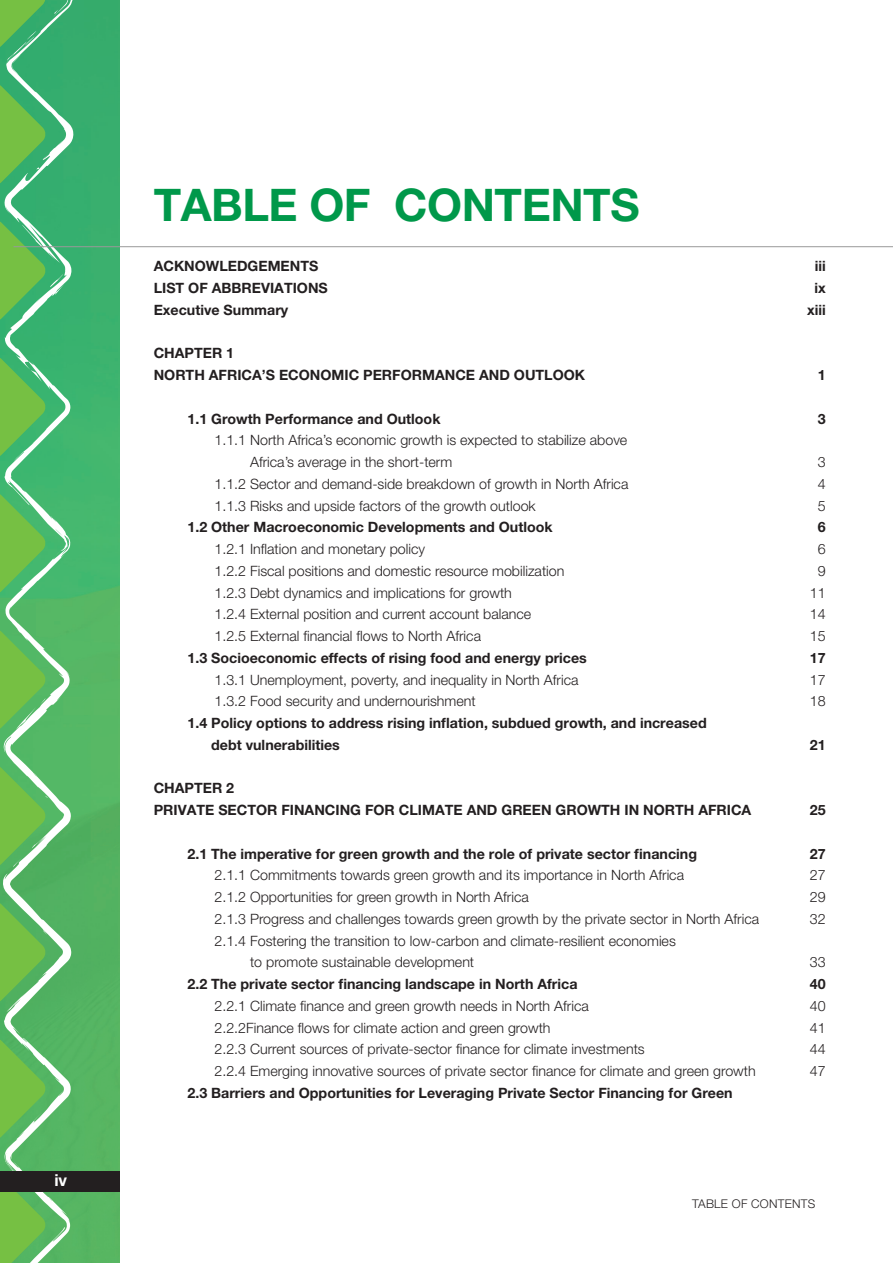
<style>
.page{position:relative;width:893px;height:1263px;background:#fff}
.page>*{position:absolute;margin:0;border:0;box-sizing:border-box;transform-origin:0 0}
.TOC_number{font:700 45px "Helvetica Neue LT Pro";letter-spacing:-.01em;color:#00984a}
.t1{font:700 16.5px "Helvetica Neue LT Pro";color:#fff}
.t2{font:300 14.25px "Helvetica Neue LT Pro";color:#231f20}
.tABLESSS{font:700 14.25px "Helvetica Neue LT Pro";color:#231f20}
.TOC_number-2{font:300 12px "Helvetica Neue LT Pro";letter-spacing:.02em;color:#231f20}
</style>
<div class="page">
<img style="left:1px;top:0;width:118px;height:1262px">
<svg style="left:0;top:494px;width:3px;height:98px"></svg>
<svg style="left:0;top:1039px;width:3px;height:99px"></svg>
<svg style="left:0;top:1169px;width:3px;height:94px"></svg>
<svg style="left:0;top:358px;width:3px;height:98px"></svg>
<svg style="left:3px;top:0;width:71px;height:1263px;background:#61bd74"></svg>
<svg style="left:55px;top:541px;width:13px;height:15px"></svg>
<svg style="left:0;top:903px;width:47px;height:98px;background:#76c061"></svg>
<svg style="left:54px;top:9px;width:4px;height:5px"></svg>
<svg style="left:0;top:0;width:45px;height:47px;background:#5cb85b"></svg>
<svg style="left:0;top:85px;width:48px;height:98px;background:#60bb60"></svg>
<svg style="left:0;top:221px;width:65px;height:99px;background:#61bd6c"></svg>
<svg style="left:0;top:630px;width:46px;height:99px;background:#76c362"></svg>
<svg style="left:0;top:763px;width:48px;height:105px;background:#76c265"></svg>
<div style="left:0;top:1171px;width:120px;height:20px;background:#231f20"></div>
<hr style="left:14px;top:246px;width:879px;height:1px;background:#999">
<p class="t1" style="left:54px;top:1170px;width:14px">iv</p>
<p class="TOC_number" style="left:154px;top:177px;width:487px">TABLE OF CONTENTS</p>
<p class="tABLESSS" style="left:154px;top:257px;width:166px">ACKNOWLEDGEMENTS</p>
<p class="tABLESSS" style="left:815px;top:257px;width:13px">iii</p>
<p class="tABLESSS" style="left:154px;top:279px;width:176px">LIST OF ABBREVIATIONS</p>
<p class="tABLESSS" style="left:814px;top:279px;width:13px">ix</p>
<p class="tABLESSS" style="left:154px;top:301px;width:136px">Executive Summary</p>
<p class="tABLESSS" style="left:807px;top:301px;width:20px">xiii</p>
<p class="tABLESSS" style="left:154px;top:344px;width:82px">CHAPTER 1</p>
<p class="tABLESSS" style="left:154px;top:366px;width:433px">NORTH AFRICA’S ECONOMIC PERFORMANCE AND OUTLOOK</p>
<p class="tABLESSS" style="left:818px;top:366px;width:9px">1</p>
<p class="tABLESSS" style="left:187px;top:410px;width:255px">1.1 Growth Performance and Outlook</p>
<p class="tABLESSS" style="left:818px;top:410px;width:9px">3</p>
<p class="t2" style="left:214px;top:432px;width:414px">1.1.1 North Africa’s economic growth is expected to stabilize above</p>
<p class="t2" style="left:250px;top:453px;width:204px">Africa’s average in the short-term</p>
<p class="t2" style="left:818px;top:453px;width:9px">3</p>
<p class="t2" style="left:214px;top:475px;width:415px">1.1.2 Sector and demand-side breakdown of growth in North Africa</p>
<p class="t2" style="left:818px;top:475px;width:9px">4</p>
<p class="t2" style="left:214px;top:497px;width:323px">1.1.3 Risks and upside factors of the growth outlook</p>
<p class="t2" style="left:818px;top:497px;width:9px">5</p>
<p class="tABLESSS" style="left:187px;top:518px;width:367px">1.2 Other Macroeconomic Developments and Outlook</p>
<p class="tABLESSS" style="left:818px;top:518px;width:9px">6</p>
<p class="t2" style="left:214px;top:540px;width:212px">1.2.1 Inflation and monetary policy</p>
<p class="t2" style="left:818px;top:540px;width:9px">6</p>
<p class="t2" style="left:214px;top:562px;width:351px">1.2.2 Fiscal positions and domestic resource mobilization</p>
<p class="t2" style="left:818px;top:562px;width:9px">9</p>
<p class="t2" style="left:214px;top:584px;width:299px">1.2.3 Debt dynamics and implications for growth</p>
<p class="t2" style="left:810px;top:584px;width:17px">11</p>
<p class="t2" style="left:214px;top:606px;width:318px">1.2.4 External position and current account balance</p>
<p class="t2" style="left:810px;top:606px;width:17px">14</p>
<p class="t2" style="left:214px;top:627px;width:268px">1.2.5 External financial flows to North Africa</p>
<p class="t2" style="left:810px;top:627px;width:17px">15</p>
<p class="tABLESSS" style="left:187px;top:649px;width:401px">1.3 Socioeconomic effects of rising food and energy prices</p>
<p class="tABLESSS" style="left:810px;top:649px;width:17px">17</p>
<p class="t2" style="left:214px;top:671px;width:366px">1.3.1 Unemployment, poverty, and inequality in North Africa</p>
<p class="t2" style="left:810px;top:671px;width:17px">17</p>
<p class="t2" style="left:214px;top:693px;width:263px">1.3.2 Food security and undernourishment</p>
<p class="t2" style="left:810px;top:693px;width:17px">18</p>
<p class="tABLESSS" style="left:187px;top:714px;width:521px">1.4 Policy options to address rising inflation, subdued growth, and increased</p>
<p class="tABLESSS" style="left:211px;top:736px;width:130px">debt vulnerabilities</p>
<p class="tABLESSS" style="left:810px;top:736px;width:17px">21</p>
<p class="tABLESSS" style="left:154px;top:779px;width:82px">CHAPTER 2</p>
<p class="tABLESSS" style="left:154px;top:801px;width:599px">PRIVATE SECTOR FINANCING FOR CLIMATE AND GREEN GROWTH IN NORTH AFRICA</p>
<p class="tABLESSS" style="left:810px;top:801px;width:17px">25</p>
<p class="tABLESSS" style="left:187px;top:845px;width:511px">2.1 The imperative for green growth and the role of private sector financing</p>
<p class="tABLESSS" style="left:810px;top:845px;width:17px">27</p>
<p class="t2" style="left:214px;top:867px;width:471px">2.1.1 Commitments towards green growth and its importance in North Africa</p>
<p class="t2" style="left:810px;top:867px;width:17px">27</p>
<p class="t2" style="left:214px;top:888px;width:316px">2.1.2 Opportunities for green growth in North Africa</p>
<p class="t2" style="left:810px;top:888px;width:17px">29</p>
<p class="t2" style="left:214px;top:910px;width:546px">2.1.3 Progress and challenges towards green growth by the private sector in North Africa</p>
<p class="t2" style="left:810px;top:910px;width:17px">32</p>
<p class="t2" style="left:214px;top:932px;width:463px">2.1.4 Fostering the transition to low-carbon and climate-resilient economies</p>
<p class="t2" style="left:250px;top:954px;width:226px">to promote sustainable development</p>
<p class="t2" style="left:810px;top:954px;width:17px">33</p>
<p class="tABLESSS" style="left:187px;top:975px;width:392px">2.2 The private sector financing landscape in North Africa</p>
<p class="tABLESSS" style="left:810px;top:975px;width:17px">40</p>
<p class="t2" style="left:214px;top:997px;width:376px">2.2.1 Climate finance and green growth needs in North Africa</p>
<p class="t2" style="left:810px;top:997px;width:17px">40</p>
<p class="t2" style="left:214px;top:1019px;width:338px">2.2.2Finance flows for climate action and green growth</p>
<p class="t2" style="left:810px;top:1019px;width:17px">41</p>
<p class="t2" style="left:214px;top:1041px;width:432px">2.2.3 Current sources of private-sector finance for climate investments</p>
<p class="t2" style="left:810px;top:1041px;width:17px">44</p>
<p class="t2" style="left:214px;top:1062px;width:543px">2.2.4 Emerging innovative sources of private sector finance for climate and green growth</p>
<p class="t2" style="left:810px;top:1062px;width:17px">47</p>
<p class="tABLESSS" style="left:187px;top:1084px;width:547px">2.3 Barriers and Opportunities for Leveraging Private Sector Financing for Green</p>
<p class="TOC_number-2" style="left:692px;top:1196px;width:125px">TABLE OF CONTENTS</p>
</div>
